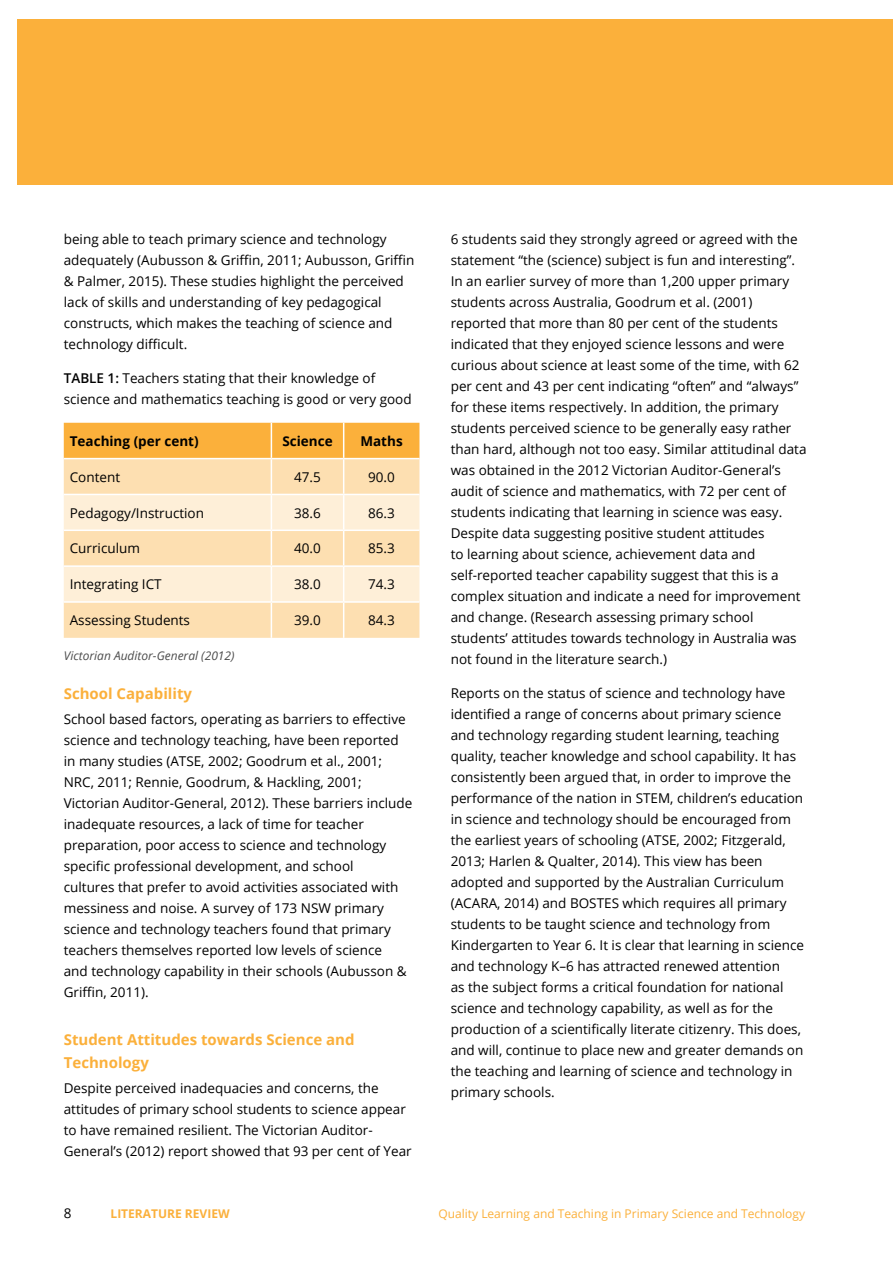
<style>
.page{position:relative;width:893px;height:1263px;background:#fff}
.page>*{position:absolute;margin:0;border:0;box-sizing:border-box;transform-origin:0 0}
.t1{font:700 15px/22.5px "Open Sans";color:#fbb03b}
.t2{font:13.5px/21px "Open Sans";color:#000}
.t3{font:700 13.5px "Open Sans";color:#000}
.t4{font:12px "Open Sans";color:#fbb03b}
.t5{font:italic 12px "Open Sans";color:#4d4d4d}
.t6{font:700 12px "Open Sans";color:#fbb03b}
.s1{font-weight:600}
</style>
<div class="page">
<div style="left:17px;top:19px;width:876px;height:166px;background:#fbb03b"></div>
<div style="left:64px;top:423px;width:355px;height:35px;background:#fbb03b"></div>
<div style="left:64px;top:459px;width:355px;height:179px;background:#fddfb1"></div>
<svg style="left:64px;top:495px;width:355px;height:106px;background:#fde9cb"></svg>
<hr style="left:271px;top:423px;width:1px;height:35px;background:#fff">
<hr style="left:343px;top:423px;width:1px;height:35px;background:#fff">
<hr style="left:271px;top:459px;width:1px;height:35px;background:#fff">
<hr style="left:343px;top:459px;width:1px;height:35px;background:#fff">
<hr style="left:64px;top:494px;width:207px;height:1px;background:#fff">
<hr style="left:271px;top:494px;width:73px;height:1px;background:#fff">
<hr style="left:271px;top:495px;width:1px;height:34px;background:#fff">
<hr style="left:344px;top:494px;width:75px;height:1px;background:#fff">
<hr style="left:343px;top:495px;width:1px;height:34px;background:#fff">
<hr style="left:64px;top:529px;width:207px;height:2px;background:#fff">
<hr style="left:271px;top:529px;width:73px;height:2px;background:#fff">
<hr style="left:271px;top:531px;width:1px;height:34px;background:#fff">
<hr style="left:344px;top:529px;width:75px;height:2px;background:#fff">
<hr style="left:343px;top:531px;width:1px;height:34px;background:#fff">
<hr style="left:64px;top:565px;width:207px;height:2px;background:#fff">
<hr style="left:271px;top:565px;width:73px;height:2px;background:#fff">
<hr style="left:271px;top:567px;width:1px;height:34px;background:#fff">
<hr style="left:344px;top:565px;width:75px;height:2px;background:#fff">
<hr style="left:343px;top:567px;width:1px;height:34px;background:#fff">
<hr style="left:64px;top:601px;width:207px;height:2px;background:#fff">
<hr style="left:271px;top:601px;width:73px;height:2px;background:#fff">
<hr style="left:271px;top:603px;width:1px;height:35px;background:#fff">
<hr style="left:344px;top:601px;width:75px;height:2px;background:#fff">
<hr style="left:343px;top:603px;width:1px;height:35px;background:#fff">
<p class="t2" style="left:64px;top:228px;width:352px">being able to teach primary science and technology adequately (Aubusson &amp; Griffin, 2011; Aubusson, Griffin &amp; Palmer, 2015). These studies highlight the perceived lack of skills and understanding of key pedagogical constructs, which makes the teaching of science and technology difficult.</p>
<p class="t2" style="left:64px;top:367px;width:349px"><span class="s1">TABLE 1:</span> Teachers stating that their knowledge of science and mathematics teaching is good or very good</p>
<p class="t3" style="left:70px;top:431px;width:130px">Teaching (per cent)</p>
<p class="t3" style="left:282px;top:431px;width:52px">Science</p>
<p class="t3" style="left:360px;top:431px;width:44px">Maths</p>
<p class="t2" style="left:70px;top:466px;width:52px">Content</p>
<p class="t2" style="left:294px;top:466px;width:28px">47.5</p>
<p class="t2" style="left:368px;top:466px;width:28px">90.0</p>
<p class="t2" style="left:70px;top:502px;width:136px">Pedagogy/Instruction</p>
<p class="t2" style="left:294px;top:502px;width:28px">38.6</p>
<p class="t2" style="left:368px;top:502px;width:28px">86.3</p>
<p class="t2" style="left:70px;top:538px;width:72px">Curriculum</p>
<p class="t2" style="left:294px;top:538px;width:28px">40.0</p>
<p class="t2" style="left:368px;top:538px;width:28px">85.3</p>
<p class="t2" style="left:70px;top:573px;width:93px">Integrating ICT</p>
<p class="t2" style="left:294px;top:573px;width:28px">38.0</p>
<p class="t2" style="left:368px;top:573px;width:28px">74.3</p>
<p class="t2" style="left:70px;top:609px;width:122px">Assessing Students</p>
<p class="t2" style="left:294px;top:609px;width:28px">39.0</p>
<p class="t2" style="left:368px;top:609px;width:28px">84.3</p>
<p class="t5" style="left:64px;top:647px;width:172px">Victorian Auditor-General (2012)</p>
<p class="t1" style="left:64px;top:682px;width:130px">School Capability</p>
<p class="t2" style="left:64px;top:709px;width:350px">School based factors, operating as barriers to effective science and technology teaching, have been reported in many studies (ATSE, 2002; Goodrum et al., 2001; NRC, 2011; Rennie, Goodrum, &amp; Hackling, 2001; Victorian Auditor-General, 2012). These barriers include inadequate resources, a lack of time for teacher preparation, poor access to science and technology specific professional development, and school<br>cultures that prefer to avoid activities associated with messiness and noise. A survey of 173 NSW primary science and technology teachers found that primary teachers themselves reported low levels of science<br>and technology capability in their schools (Aubusson &amp; Griffin, 2011).</p>
<p class="t1" style="left:64px;top:1028px;width:292px">Student Attitudes towards Science and<br>Technology</p>
<p class="t2" style="left:64px;top:1077px;width:349px">Despite perceived inadequacies and concerns, the attitudes of primary school students to science appear to have remained resilient. The Victorian Auditor-General’s (2012) report showed that 93 per cent of Year</p>
<p class="t2" style="left:451px;top:228px;width:357px">6 students said they strongly agreed or agreed with the statement “the (science) subject is fun and interesting”.<br>In an earlier survey of more than 1,200 upper primary students across Australia, Goodrum et al. (2001) reported that more than 80 per cent of the students indicated that they enjoyed science lessons and were curious about science at least some of the time, with 62 per cent and 43 per cent indicating “often” and “always” for these items respectively. In addition, the primary students perceived science to be generally easy rather than hard, although not too easy. Similar attitudinal data was obtained in the 2012 Victorian Auditor-General’s audit of science and mathematics, with 72 per cent of students indicating that learning in science was easy.<br>Despite data suggesting positive student attitudes<br>to learning about science, achievement data and self-reported teacher capability suggest that this is a complex situation and indicate a need for improvement and change. (Research assessing primary school students’ attitudes towards technology in Australia was not found in the literature search.)</p>
<p class="t2" style="left:451px;top:682px;width:355px">Reports on the status of science and technology have identified a range of concerns about primary science and technology regarding student learning, teaching quality, teacher knowledge and school capability. It has consistently been argued that, in order to improve the performance of the nation in STEM, children’s education in science and technology should be encouraged from the earliest years of schooling (ATSE, 2002; Fitzgerald, 2013; Harlen &amp; Qualter, 2014). This view has been adopted and supported by the Australian Curriculum (ACARA, 2014) and BOSTES which requires all primary students to be taught science and technology from Kindergarten to Year 6. It is clear that learning in science and technology K–6 has attracted renewed attention<br>as the subject forms a critical foundation for national science and technology capability, as well as for the production of a scientifically literate citizenry. This does, and will, continue to place new and greater demands on the teaching and learning of science and technology in primary schools.</p>
<p class="t2" style="left:64px;top:1203px;width:9px">8</p>
<p class="t6" style="left:111px;top:1205px;width:121px">LITERATURE REVIEW</p>
<p class="t4" style="left:438px;top:1205px;width:368px">Quality Learning and Teaching in Primary Science and Technology</p>
</div>
